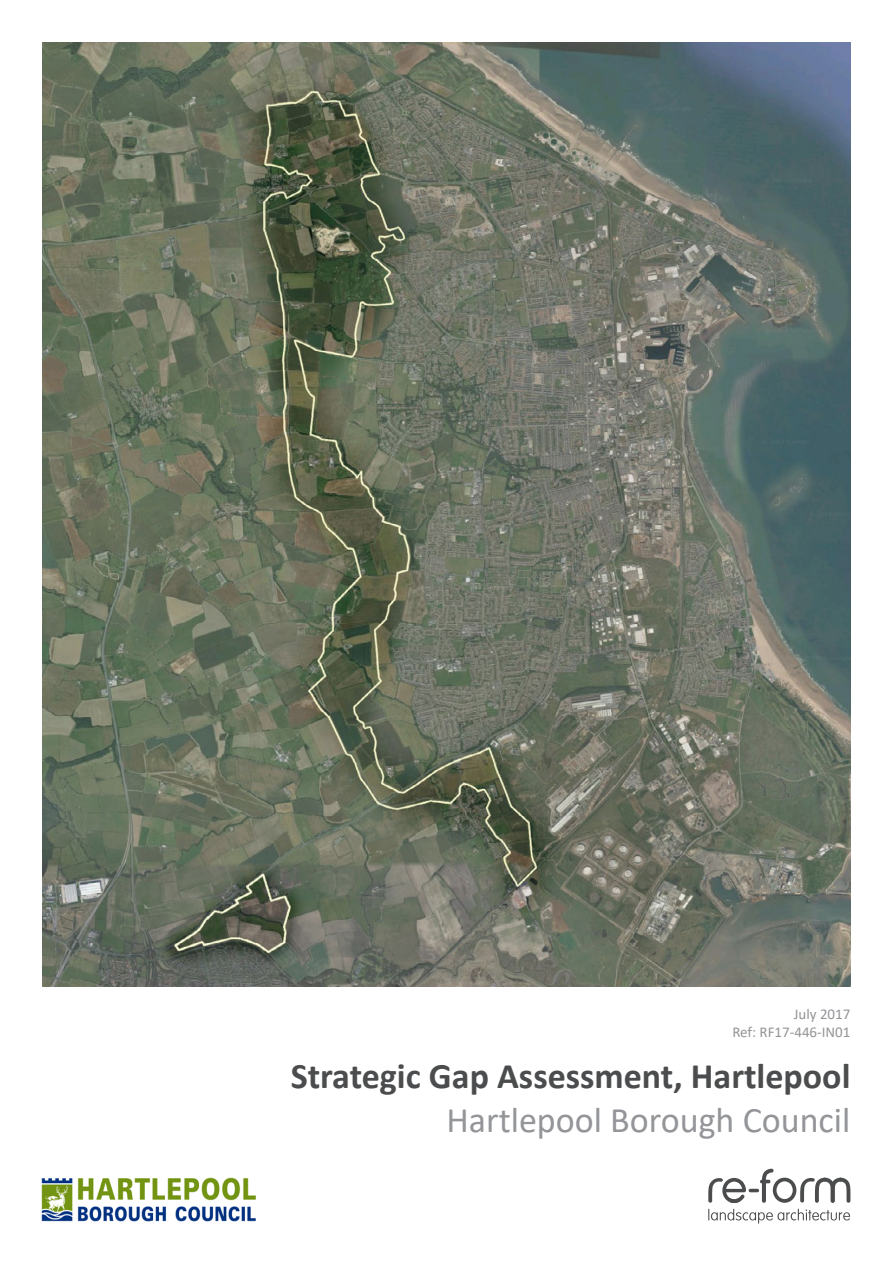
<style>
.page{position:relative;width:893px;height:1263px;background:#fff}
.page>*{position:absolute;margin:0;border:0;box-sizing:border-box;transform-origin:0 0}
.Project_Title{font:700 36px "Calibri";color:#4b4c4d}
.Document_Title{font:36px "Calibri";color:#939598}
.Date___Project_Refer{font:15px "Calibri";color:#939598}
</style>
<div class="page">
<img style="left:43px;top:43px;width:807px;height:943px">
<svg style="left:708px;top:1169px;width:142px;height:34px"></svg>
<svg style="left:708px;top:1209px;width:142px;height:15px"></svg>
<img style="left:41px;top:1177px;width:215px;height:45px">
<p class="Date___Project_Refer" style="left:794px;top:1004px;width:58px">July 2017</p>
<p class="Date___Project_Refer" style="left:732px;top:1022px;width:120px">Ref: RF17-446-IN01</p>
<p class="Project_Title" style="left:291px;top:1050px;width:561px">Strategic Gap Assessment, Hartlepool</p>
<p class="Document_Title" style="left:446px;top:1094px;width:405px">Hartlepool Borough Council</p>
</div>
